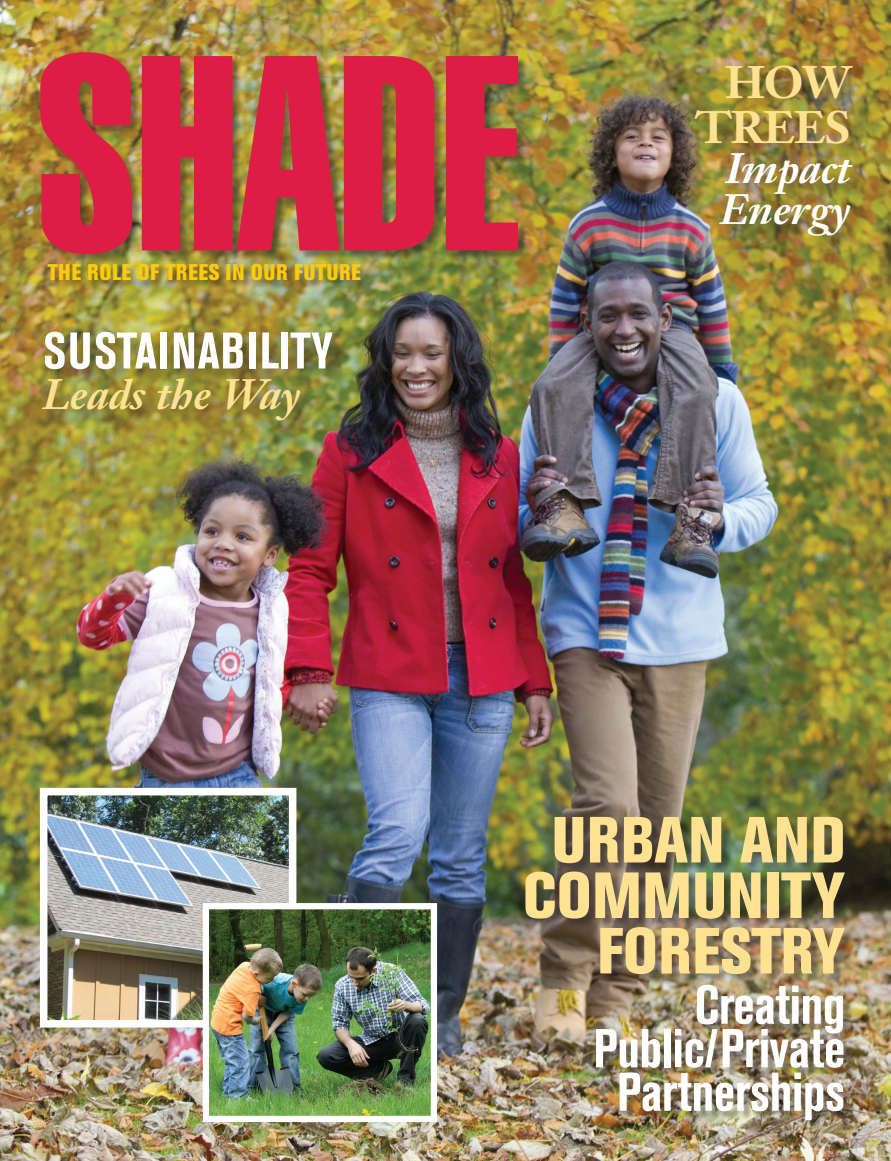
<style>
.page{position:relative;width:891px;height:1161px;background:#fff}
.page>*{position:absolute;margin:0;border:0;box-sizing:border-box;transform-origin:0 0}
.t1{font:273px "Helvetica Extra Compressed";color:#de1d47}
.t2{font:800 condensed 64.5px/55.5px "Akzidenz Grotesk BE";letter-spacing:.005em;color:#ffe192;text-align:right}
.t3{font:700 condensed 54px/43.5px "Akzidenz Grotesk BE";letter-spacing:-.005em;color:#fff;text-align:right}
.t4{font:700 condensed 51px "Akzidenz Grotesk BE";letter-spacing:.015em;color:#fff}
.t5{font:700 45px/45px "Janson Text";letter-spacing:-.02em;color:#ffe192;text-align:right}
.t6{font:italic 700 42px/40.5px "Janson Text";color:#fff}
.t7{font:italic 700 42px "Janson Text";letter-spacing:-.005em;color:#ffe192}
.t8{font:800 condensed 22.5px "Akzidenz Grotesk BE";letter-spacing:.02em;color:#feca0a}
</style>
<div class="page">
<img style="left:0;top:0;width:891px;height:1161px">
<div style="left:41px;top:53px;width:488px;height:212px;background:#231f20;opacity:.45"></div>
<div style="left:47px;top:264px;width:324px;height:26px;background:#231f20;opacity:.45"></div>
<div style="left:691px;top:60px;width:181px;height:196px;background:#231f20;opacity:.6"></div>
<div style="left:526px;top:818px;width:330px;height:313px;background:#231f20;opacity:.45"></div>
<div style="left:38px;top:326px;width:314px;height:114px;background:#231f20;opacity:.6"></div>
<img style="left:49px;top:797px;width:238px;height:222px">
<div style="left:40px;top:788px;width:256px;height:240px;border:8px solid #fff"></div>
<img style="left:210px;top:910px;width:220px;height:205px">
<div style="left:203px;top:903px;width:234px;height:219px;border:6px solid #fff"></div>
<h1 class="t1" style="left:36px;top:-11px;width:486px">SHADE</h1>
<p class="t8" style="left:47px;top:260px;width:315px">THE ROLE OF TREES IN OUR FUTURE</p>
<p class="t4" style="left:43px;top:322px;width:291px">SUSTAINABILITY</p>
<p class="t7" style="left:43px;top:367px;width:259px">Leads the Way</p>
<p class="t5" style="left:695px;top:59px;width:157px">HOW<br>TREES</p>
<p class="t6" style="left:720px;top:148px;width:132px">Impact<br>Energy</p>
<p class="t2" style="left:523px;top:813px;width:324px">URBAN AND<br>COMMUNITY<br>FORESTRY</p>
<p class="t3" style="left:593px;top:984px;width:253px">Creating<br>Public/Private<br>Partnerships</p>
</div>
